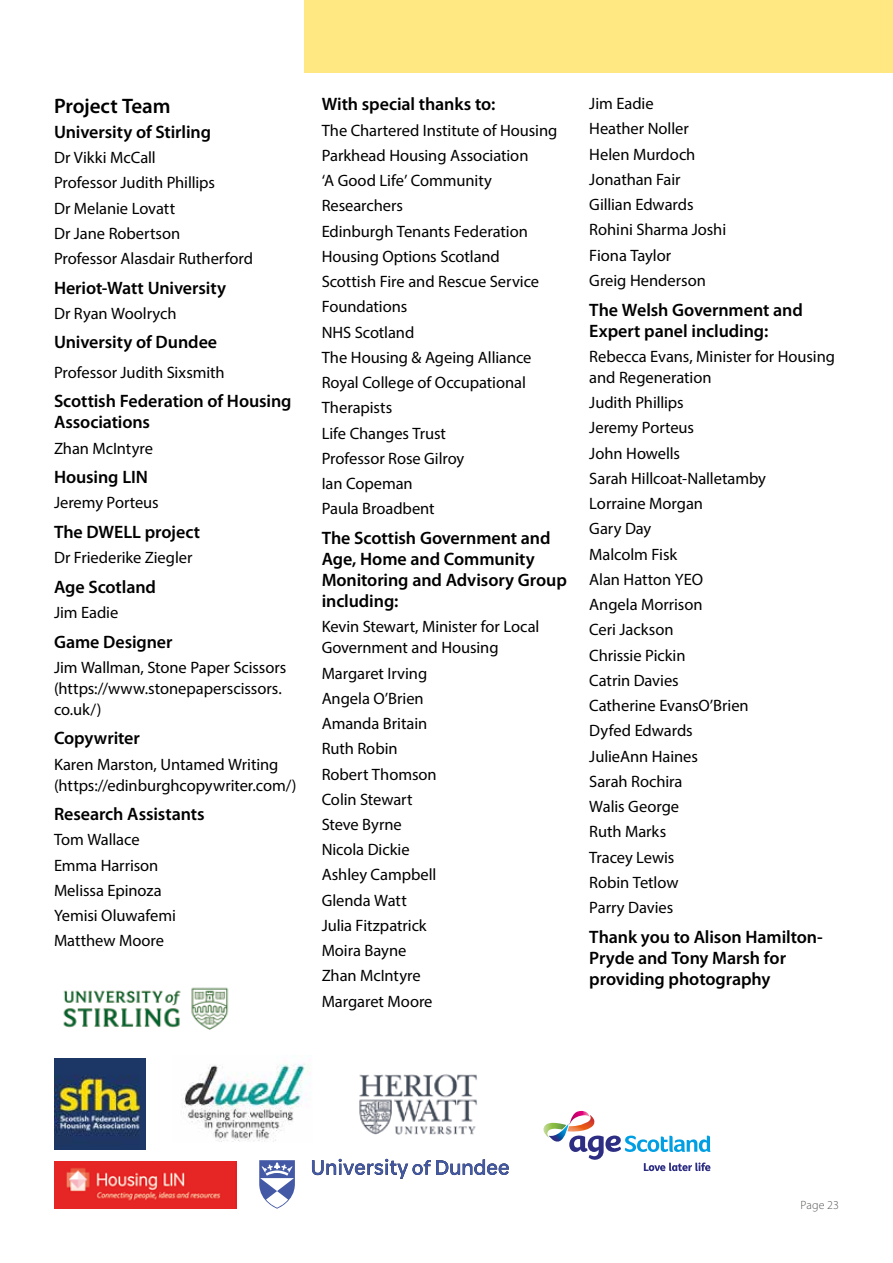
<style>
.page{position:relative;width:893px;height:1263px;background:#fff}
.page>*{position:absolute;margin:0;border:0;box-sizing:border-box;transform-origin:0 0}
.t1{font:600 21px "Myriad Pro";letter-spacing:-.005em;color:#000}
.t2{font:600 18px/21px "Myriad Pro";letter-spacing:-.005em;color:#000}
.t3{font:16.5px/25.2px "Myriad Pro";letter-spacing:-.005em;color:#000}
.t4{font:300 12px "Myriad Pro";letter-spacing:.005em;color:#575756}
</style>
<div class="page">
<div style="left:304px;top:0;width:589px;height:72px;background:#ffe781"></div>
<img style="left:54px;top:1161px;width:182px;height:48px">
<img style="left:63px;top:987px;width:166px;height:43px">
<img style="left:182px;top:1055px;width:129px;height:87px">
<img style="left:359px;top:1074px;width:119px;height:61px">
<img style="left:54px;top:1058px;width:92px;height:91px">
<svg style="left:259px;top:1160px;width:36px;height:49px"></svg>
<svg style="left:312px;top:1159px;width:197px;height:20px"></svg>
<svg style="left:543px;top:1111px;width:167px;height:60px"></svg>
<p class="t1" style="left:54px;top:92px;width:118px">Project Team</p>
<p class="t2" style="left:54px;top:121px;width:159px">University of Stirling</p>
<p class="t3" style="left:54px;top:145px;width:201px">Dr Vikki McCall<br>Professor Judith Phillips<br>Dr Melanie Lovatt<br>Dr Jane Robertson<br>Professor Alasdair Rutherford</p>
<p class="t2" style="left:54px;top:277px;width:174px">Heriot-Watt University</p>
<p class="t3" style="left:54px;top:301px;width:124px">Dr Ryan Woolrych</p>
<p class="t2" style="left:54px;top:331px;width:165px">University of Dundee</p>
<p class="t3" style="left:54px;top:360px;width:172px">Professor Judith Sixsmith</p>
<p class="t2" style="left:54px;top:390px;width:239px">Scottish Federation of Housing<br>Associations</p>
<p class="t3" style="left:54px;top:435px;width:101px">Zhan McIntyre</p>
<p class="t2" style="left:54px;top:466px;width:95px">Housing LIN</p>
<p class="t3" style="left:54px;top:490px;width:106px">Jeremy Porteus</p>
<p class="t2" style="left:54px;top:521px;width:148px">The DWELL project</p>
<p class="t3" style="left:54px;top:545px;width:140px">Dr Friederike Ziegler</p>
<p class="t2" style="left:54px;top:576px;width:104px">Age Scotland</p>
<p class="t3" style="left:54px;top:600px;width:66px">Jim Eadie</p>
<p class="t2" style="left:54px;top:630px;width:120px">Game Designer</p>
<p class="t3" style="left:54px;top:656px;width:234px;line-height:21px">Jim Wallman, Stone Paper Scissors (https://www.stonepaperscissors. co.uk/)</p>
<p class="t2" style="left:54px;top:727px;width:87px">Copywriter</p>
<p class="t3" style="left:54px;top:753px;width:244px;line-height:21px">Karen Marston, Untamed Writing (https://edinburghcopywriter.com/)</p>
<p class="t2" style="left:54px;top:803px;width:152px">Research Assistants</p>
<p class="t3" style="left:54px;top:827px;width:123px">Tom Wallace<br>Emma Harrison<br>Melissa Epinoza<br>Yemisi Oluwafemi<br>Matthew Moore</p>
<p class="t2" style="left:322px;top:93px;width:175px">With special thanks to:</p>
<p class="t3" style="left:322px;top:117px;width:237px">The Chartered Institute of Housing<br>Parkhead Housing Association<br>‘A Good Life’ Community<br>Researchers<br>Edinburgh Tenants Federation<br>Housing Options Scotland<br>Scottish Fire and Rescue Service<br>Foundations<br>NHS Scotland<br>The Housing &amp; Ageing Alliance<br>Royal College of Occupational<br>Therapists<br>Life Changes Trust<br>Professor Rose Gilroy<br>Ian Copeman<br>Paula Broadbent</p>
<p class="t2" style="left:322px;top:527px;width:247px">The Scottish Government and<br>Age, Home and Community<br>Monitoring and Advisory Group including:</p>
<p class="t3" style="left:322px;top:616px;width:219px;line-height:21px">Kevin Stewart, Minister for Local<br>Government and Housing</p>
<p class="t3" style="left:322px;top:660px;width:117px">Margaret Irving<br>Angela O’Brien<br>Amanda Britain<br>Ruth Robin<br>Robert Thomson<br>Colin Stewart<br>Steve Byrne<br>Nicola Dickie<br>Ashley Campbell<br>Glenda Watt<br>Julia Fitzpatrick<br>Moira Bayne<br>Zhan McIntyre<br>Margaret Moore</p>
<p class="t3" style="left:589px;top:91px;width:138px">Jim Eadie<br>Heather Noller<br>Helen Murdoch<br>Jonathan Fair<br>Gillian Edwards<br>Rohini Sharma Joshi<br>Fiona Taylor<br>Greig Henderson</p>
<p class="t2" style="left:589px;top:299px;width:215px">The Welsh Government and<br>Expert panel including:</p>
<p class="t3" style="left:589px;top:345px;width:247px;line-height:21px">Rebecca Evans, Minister for Housing and Regeneration</p>
<p class="t3" style="left:589px;top:390px;width:178px">Judith Phillips<br>Jeremy Porteus<br>John Howells<br>Sarah Hillcoat-Nalletamby<br>Lorraine Morgan<br>Gary Day<br>Malcolm Fisk<br>Alan Hatton YEO<br>Angela Morrison<br>Ceri Jackson<br>Chrissie Pickin<br>Catrin Davies<br>Catherine EvansO’Brien<br>Dyfed Edwards<br>JulieAnn Haines<br>Sarah Rochira<br>Walis George<br>Ruth Marks<br>Tracey Lewis<br>Robin Tetlow<br>Parry Davies</p>
<p class="t2" style="left:589px;top:926px;width:235px">Thank you to Alison Hamilton-<br>Pryde and Tony Marsh for providing photography</p>
<p class="t4" style="left:801px;top:1198px;width:40px">Page 23</p>
</div>
